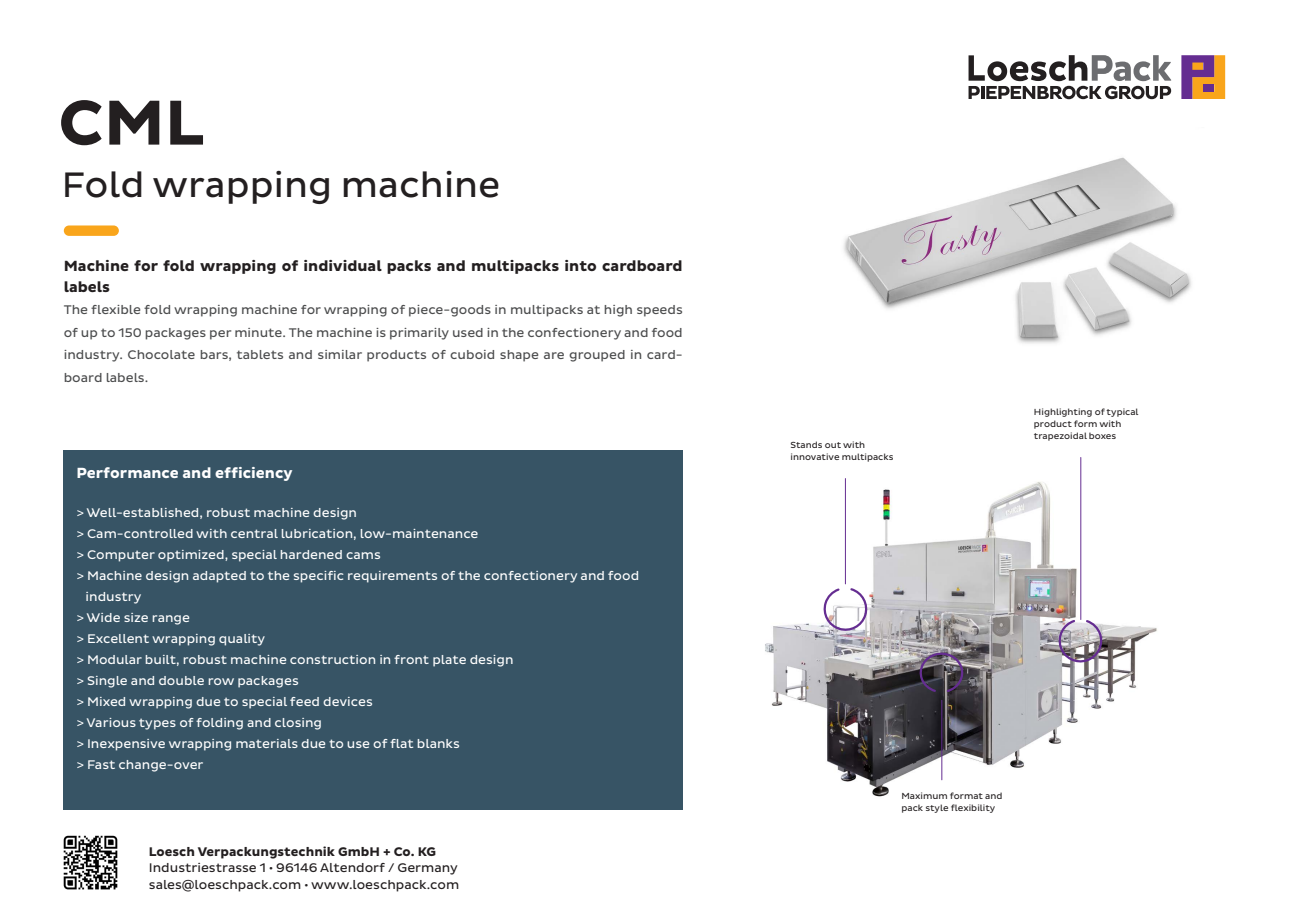
<style>
.page{position:relative;width:1289px;height:919px;background:#fff}
.page>*{position:absolute;margin:0;border:0;box-sizing:border-box;transform-origin:0 0}
.t1{font:700 64.5px "Pluto Sans";color:#231f20}
.t2{font:36px "Pluto Sans";color:#231f20}
.t3{font:700 15px/21px "Pluto Sans";color:#231f20}
.t4{font:700 15px "Pluto Sans";color:#fff}
.t5{font:12.75px "Pluto Sans";color:#fff}
.t6{font:12.75px/22.5px "Pluto Sans";color:#4b4c4d;text-align:justify}
.t7{font:12.75px/16.5px "Pluto Sans";color:#231f20}
.t8{font:9px/12px "Pluto Sans";color:#231f20}
.s1{font-weight:700}
</style>
<div class="page">
<img style="left:63px;top:835px;width:55px;height:55px">
<svg style="left:1181px;top:55px;width:44px;height:44px"></svg>
<div style="left:1203px;top:84px;width:11px;height:8px;background:#652d91"></div>
<svg style="left:968px;top:55px;width:203px;height:44px"></svg>
<div style="left:64px;top:225px;width:55px;height:11px;background:#f9a51b;border-radius:5px"></div>
<div style="left:64px;top:450px;width:618px;height:359px;background:#375465"></div>
<img style="left:765px;top:457px;width:392px;height:340px">
<hr style="left:1080px;top:457px;width:1px;height:162px;background:#652d91">
<svg style="left:1057px;top:618px;width:46px;height:45px"></svg>
<hr style="left:845px;top:478px;width:1px;height:106px;background:#652d91">
<svg style="left:822px;top:586px;width:46px;height:46px"></svg>
<hr style="left:941px;top:700px;width:1px;height:79px;background:#652d91">
<svg style="left:918px;top:651px;width:46px;height:42px"></svg>
<img style="left:843px;top:157px;width:349px;height:187px">
<h1 class="t1" style="left:58px;top:84px;width:147px">CML</h1>
<h2 class="t2" style="left:62px;top:163px;width:440px">Fold wrapping machine</h2>
<p class="t3" style="left:64px;top:255px;width:620px">Machine for fold wrapping of individual packs and multipacks into cardboard labels</p>
<p class="t6" style="left:64px;top:299px;width:620px">The flexible fold wrapping machine for wrapping of piece-goods in multipacks at high speeds of up to 150 packages per minute. The machine is primarily used in the confectionery and food industry. Chocolate bars, tablets and similar products of cuboid shape are grouped in card&shy;board labels.</p>
<p class="t4" style="left:76px;top:464px;width:218px">Performance and efficiency</p>
<p class="t5" style="left:76px;top:505px;width:282px">&gt; Well-established, robust machine design</p>
<p class="t5" style="left:76px;top:526px;width:403px">&gt; Cam-controlled with central lubrication, low-maintenance</p>
<p class="t5" style="left:76px;top:547px;width:306px">&gt; Computer optimized, special hardened cams</p>
<p class="t5" style="left:76px;top:568px;width:564px">&gt; Machine design adapted to the specific requirements of the confectionery and food</p>
<p class="t5" style="left:86px;top:589px;width:58px">industry</p>
<p class="t5" style="left:76px;top:610px;width:115px">&gt; Wide size range</p>
<p class="t5" style="left:76px;top:631px;width:190px">&gt; Excellent wrapping quality</p>
<p class="t5" style="left:76px;top:652px;width:439px">&gt; Modular built, robust machine construction in front plate design</p>
<p class="t5" style="left:76px;top:673px;width:224px">&gt; Single and double row packages</p>
<p class="t5" style="left:76px;top:694px;width:298px">&gt; Mixed wrapping due to special feed devices</p>
<p class="t5" style="left:76px;top:715px;width:247px">&gt; Various types of folding and closing</p>
<p class="t5" style="left:76px;top:736px;width:385px">&gt; Inexpensive wrapping materials due to use of flat blanks</p>
<p class="t5" style="left:76px;top:757px;width:129px">&gt; Fast change-over</p>
<p class="t7" style="left:149px;top:843px;width:312px"><span class="s1">Loesch Verpackungstechnik GmbH + Co. KG<br></span>Industriestrasse 1 <span class="s1">·</span> 96146 Altendorf / Germany sales@loeschpack.com <span class="s1">·</span> www.loeschpack.com</p>
<p class="t8" style="left:790px;top:439px;width:105px">Stands out with innovative multipacks</p>
<p class="t8" style="left:1033px;top:405px;width:106px">Highlighting of typical product form with trapezoidal boxes</p>
<p class="t8" style="left:901px;top:790px;width:103px">Maximum format and pack style flexibility</p>
</div>
